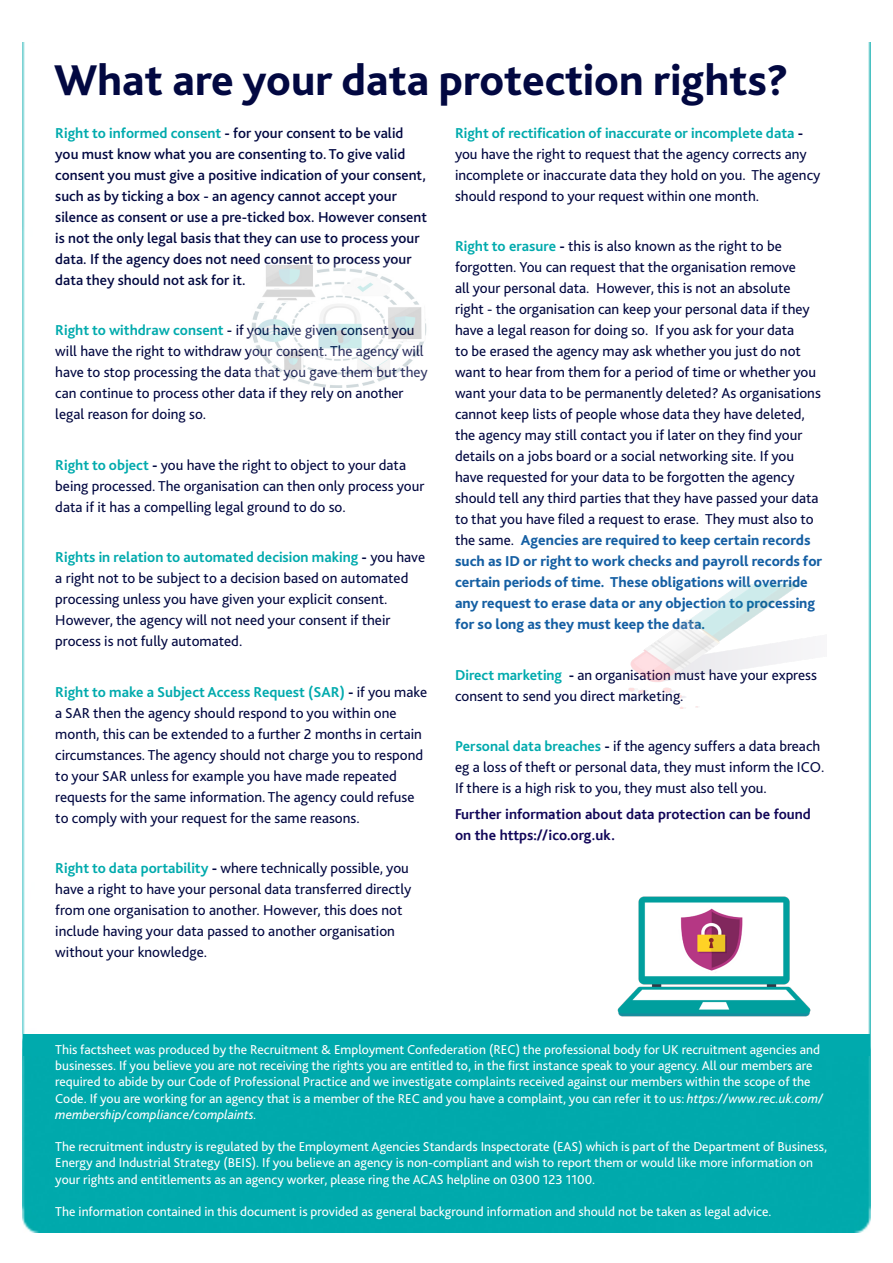
<style>
.page{position:relative;width:893px;height:1263px;background:#fff}
.page>*{position:absolute;margin:0;border:0;box-sizing:border-box;transform-origin:0 0}
.t1{font:800 45px "Bliss 2";color:#020841}
.Heading_3{font:15px/21px "Bliss 2";color:#020841}
.Heading_3-2{font:500 15px/21px "Bliss 2";color:#020841}
.Heading_3-3{font:700 15px/21px "Bliss";color:#110658}
.t2{font:13.5px/16.2px "Bliss 2";color:#fff}
.s1{font-weight:700;color:#00aaad}
.s2{font-weight:700}
.s3{font-weight:500}
.s4{font-weight:800;color:#155fa3}
.s5{font-style:italic}
</style>
<div class="page">
<img style="left:23px;top:43px;width:847px;height:1189px">
<img style="left:613px;top:861px;width:202px;height:173px">
<div style="left:23px;top:1034px;width:846px;height:22px;background:#00aaad"></div>
<img style="left:627px;top:585px;width:199px;height:124px">
<img style="left:250px;top:264px;width:179px;height:123px">
<p class="t1" style="left:54px;top:52px;width:736px">What are your data protection rights?</p>
<p class="Heading_3-2" style="left:55px;top:122px;width:373px"><span class="s1">Right to informed consent</span> <span class="s2">-</span> for your consent to be valid you must know what you are consenting to. To give valid consent you must give a positive indication of your consent, such as by ticking a box - an agency cannot accept your silence as consent or use a pre-ticked box. However consent is not the only legal basis that they can use to process your data. If the agency does not need consent to process your data they should not ask for it.</p>
<p class="Heading_3" style="left:55px;top:319px;width:374px"><span class="s1">Right to withdraw consent</span> <span class="s3">-</span> if you have given consent you will have the right to withdraw your consent. The agency will have to stop processing the data that you gave them but they can continue to process other data if they rely on another legal reason for doing so.</p>
<p class="Heading_3" style="left:55px;top:454px;width:371px"><span class="s1">Right to object</span> <span class="s2">-</span> you have the right to object to your data being processed. The organisation can then only process your data if it has a compelling legal ground to do so.</p>
<p class="Heading_3" style="left:55px;top:546px;width:371px"><span class="s1">Rights in relation to automated decision making</span> <span class="s2">-</span> you have a right not to be subject to a decision based on automated processing unless you have given your explicit consent.<br>However, the agency will not need your consent if their process is not fully automated.</p>
<p class="Heading_3" style="left:55px;top:681px;width:373px"><span class="s1">Right to make a Subject Access Request (SAR)</span> <span class="s2">-</span> if you make a SAR then the agency should respond to you within one month, this can be extended to a further 2 months in certain circumstances. The agency should not charge you to respond to your SAR unless for example you have made repeated requests for the same information. The agency could refuse to comply with your request for the same reasons.</p>
<p class="Heading_3" style="left:55px;top:857px;width:357px"><span class="s1">Right to data portability</span> <span class="s2">-</span> where technically possible, you have a right to have your personal data transferred directly from one organisation to another. However, this does not include having your data passed to another organisation without your knowledge.</p>
<p class="Heading_3" style="left:455px;top:122px;width:367px"><span class="s1">Right of rectification of inaccurate or incomplete data</span> <span class="s2">- </span>you have the right to request that the agency corrects any incomplete or inaccurate data they hold on you. The agency should respond to your request within one month.</p>
<p class="Heading_3" style="left:455px;top:235px;width:369px"><span class="s1">Right to erasure</span> <span class="s2">-</span> this is also known as the right to be forgotten. You can request that the organisation remove<br>all your personal data. However, this is not an absolute right - the organisation can keep your personal data if they have a legal reason for doing so. If you ask for your data<br>to be erased the agency may ask whether you just do not want to hear from them for a period of time or whether you want your data to be permanently deleted? As organisations cannot keep lists of people whose data they have deleted, the agency may still contact you if later on they find your details on a jobs board or a social networking site. If you have requested for your data to be forgotten the agency should tell any third parties that they have passed your data to that you have filed a request to erase. They must also to the same. <span class="s4">Agencies are required to keep certain records such as ID or right to work checks and payroll records for certain periods of time. These obligations will override any request to erase data or any objection to processing for so long as they must keep the data.</span></p>
<p class="Heading_3" style="left:455px;top:664px;width:363px"><span class="s1">Direct marketing</span> <span class="s2">-</span> an organisation must have your express consent to send you direct marketing.</p>
<p class="Heading_3" style="left:455px;top:735px;width:371px"><span class="s1">Personal data breaches</span> <span class="s2">-</span> if the agency suffers a data breach eg a loss of theft or personal data, they must inform the ICO.<br>If there is a high risk to you, they must also tell you.</p>
<p class="Heading_3-3" style="left:455px;top:803px;width:357px">Further information about data protection can be found on the https://ico.org.uk.</p>
<p class="t2" style="left:55px;top:1041px;width:770px">This factsheet was produced by the Recruitment &amp; Employment Confederation (REC) the professional body for UK recruitment agencies and businesses. If you believe you are not receiving the rights you are entitled to, in the first instance speak to your agency. All our members are required to abide by our Code of Professional Practice and we investigate complaints received against our members within the scope of the Code. If you are working for an agency that is a member of the REC and you have a complaint, you can refer it to us: <span class="s5">https://www.rec.uk.com/ membership/compliance/complaints.</span></p>
<p class="t2" style="left:55px;top:1138px;width:773px">The recruitment industry is regulated by the Employment Agencies Standards Inspectorate (EAS) which is part of the Department of Business,<br>Energy and Industrial Strategy (BEIS). If you believe an agency is non-compliant and wish to report them or would like more information on your rights and entitlements as an agency worker, please ring the ACAS helpline on 0300 123 1100.</p>
<p class="t2" style="left:55px;top:1203px;width:718px">The information contained in this document is provided as general background information and should not be taken as legal advice.</p>
</div>
